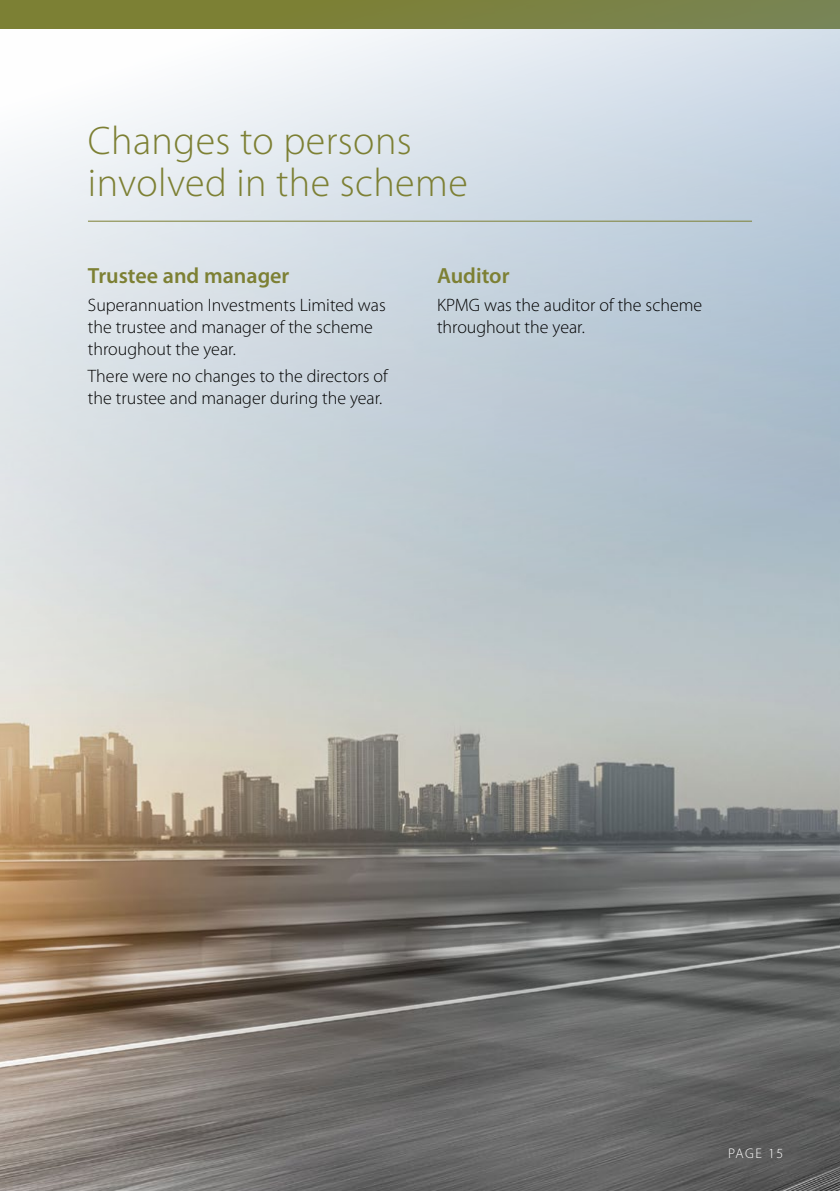
<style>
.page{position:relative;width:840px;height:1191px;background:#fff}
.page>*{position:absolute;margin:0;border:0;box-sizing:border-box;transform-origin:0 0}
.t1{font:300 40px/42px "Myriad Pro";letter-spacing:.01em;color:#7d8034}
.t2{font:600 22px "Myriad Pro";color:#7d8034}
.t3{font:300 18px/22px "Myriad Pro";color:#000}
.t4{font:300 14px "Myriad Pro";letter-spacing:.105em;color:#fff}
</style>
<div class="page">
<img style="left:0;top:0;width:839px;height:1191px">
<hr style="left:88px;top:221px;width:663px;height:1px;background:#7d8034">
<h1 class="t1" style="left:88px;top:119px;width:381px">Changes to persons involved in the scheme</h1>
<p class="t2" style="left:88px;top:262px;width:203px">Trustee and manager</p>
<p class="t3" style="left:88px;top:293px;width:299px">Superannuation Investments Limited was the trustee and manager of the scheme throughout the year.</p>
<p class="t3" style="left:88px;top:365px;width:301px">There were no changes to the directors of the trustee and manager during the year.</p>
<p class="t2" style="left:437px;top:262px;width:74px">Auditor</p>
<p class="t3" style="left:437px;top:293px;width:266px">KPMG was the auditor of the scheme throughout the year.</p>
<p class="t4" style="left:727px;top:1145px;width:57px">PAGE 15</p>
</div>
